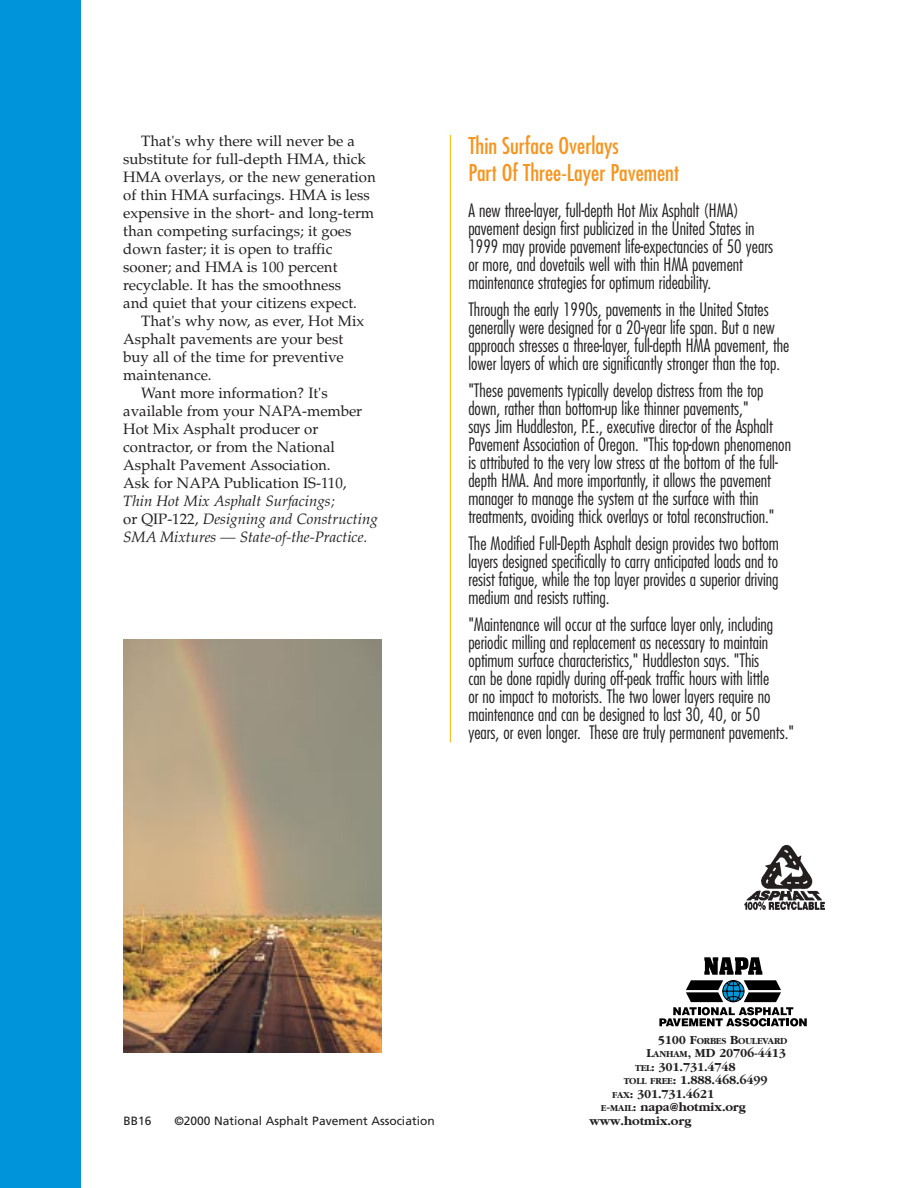
<style>
.page{position:relative;width:918px;height:1188px;background:#fff}
.page>*{position:absolute;margin:0;border:0;box-sizing:border-box;transform-origin:0 0}
.t1{font:condensed 22.5px/27px "Futura";color:#f7941e}
.t2{font:300 condensed 18px/18px "Futura";color:#231f1f}
.t3{font:15px/18px "Palatino";color:#231f1f}
.t4{font:italic 15px/18px "Palatino";color:#231f1f}
.t5{font:700 12.75px "Garamond";letter-spacing:-.01em;color:#231f1f}
.t6{font:12px "Frutiger";color:#231f1f}
.t7{font:700 9.6px "Garamond";letter-spacing:-.015em;color:#231f1f}
.s1{font-style:normal}
.s2{font-size:12.75px}
.s3{font-size:9.6px}
</style>
<div class="page">
<svg style="left:659px;top:957px;width:148px;height:69px"></svg>
<div style="left:0;top:0;width:81px;height:1188px;background:#0094da"></div>
<img style="left:744px;top:845px;width:81px;height:65px">
<img style="left:123px;top:639px;width:258px;height:414px">
<hr style="left:450px;top:135px;width:1px;height:607px;background:#fdb812">
<p class="t3" style="left:123px;top:134px;width:254px;text-indent:18px">That's why there will never be a substitute for full-depth HMA, thick HMA overlays, or the new generation of thin HMA surfacings. HMA is less expensive in the short- and long-term than competing surfacings; it goes down faster; it is open to traffic sooner; and HMA is 100 percent recyclable. It has the smoothness<br>and quiet that your citizens expect.</p>
<p class="t3" style="left:141px;top:314px;width:225px">That's why now, as ever, Hot Mix</p>
<p class="t3" style="left:123px;top:332px;width:222px">Asphalt pavements are your best</p>
<p class="t3" style="left:123px;top:350px;width:222px">buy all of the time for preventive</p>
<p class="t3" style="left:123px;top:368px;width:90px">maintenance.</p>
<p class="t3" style="left:141px;top:386px;width:188px">Want more information? It's</p>
<p class="t3" style="left:123px;top:404px;width:241px">available from your NAPA-member</p>
<p class="t3" style="left:123px;top:422px;width:197px">Hot Mix Asphalt producer or</p>
<p class="t3" style="left:123px;top:440px;width:213px">contractor, or from the National</p>
<p class="t3" style="left:123px;top:458px;width:209px">Asphalt Pavement Association.</p>
<p class="t3" style="left:123px;top:476px;width:225px">Ask for NAPA Publication IS-110,</p>
<p class="t4" style="left:123px;top:494px;width:256px">Thin Hot Mix Asphalt Surfacings;<br><span class="s1">or QIP-122,</span> Designing and Constructing<br>SMA Mixtures — State-of-the-Practice.</p>
<p class="t1" style="left:468px;top:134px;width:212px">Thin Surface Overlays<br>Part Of Three-Layer Pavement</p>
<p class="t2" style="left:468px;top:203px;width:306px">A new three-layer, full-depth Hot Mix Asphalt (HMA) pavement design first publicized in the United States in 1999 may provide pavement life-expectancies of 50 years or more, and dovetails well with thin HMA pavement maintenance strategies for optimum rideability.</p>
<p class="t2" style="left:468px;top:302px;width:322px">Through the early 1990s, pavements in the United States generally were designed for a 20-year life span. But a new approach stresses a three-layer, full-depth HMA pavement, the lower layers of which are significantly stronger than the top.</p>
<p class="t2" style="left:468px;top:383px;width:324px">"These pavements typically develop distress from the top down, rather than bottom-up like thinner pavements,"<br>says Jim Huddleston, P.E., executive director of the Asphalt Pavement Association of Oregon. "This top-down phenomenon is attributed to the very low stress at the bottom of the full&shy;depth HMA. And more importantly, it allows the pavement manager to manage the system at the surface with thin treatments, avoiding thick overlays or total reconstruction."</p>
<p class="t2" style="left:468px;top:536px;width:312px;text-align:justify">The Modified Full-Depth Asphalt design provides two bottom layers designed specifically to carry anticipated loads and to resist fatigue, while the top layer provides a superior driving medium and resists rutting.</p>
<p class="t2" style="left:468px;top:617px;width:327px">"Maintenance will occur at the surface layer only, including periodic milling and replacement as necessary to maintain optimum surface characteristics," Huddleston says. "This<br>can be done rapidly during off-peak traffic hours with little<br>or no impact to motorists. The two lower layers require no maintenance and can be designed to last 30, 40, or 50 years, or even longer. These are truly permanent pavements."</p>
<p class="t6" style="left:123px;top:1116px;width:30px">BB16</p>
<p class="t6" style="left:174px;top:1116px;width:262px">©2000 National Asphalt Pavement Association</p>
<p class="t7" style="left:658px;top:1037px;width:131px"><span class="s2">5100 F</span>ORBES <span class="s2">B</span>OULEVARD</p>
<p class="t5" style="left:646px;top:1048px;width:141px">L<span class="s3">ANHAM</span>, MD 20706-4413</p>
<p class="t5" style="left:635px;top:1062px;width:102px"><span class="s3">TEL</span>: 301.731.4748</p>
<p class="t5" style="left:624px;top:1075px;width:146px"><span class="s3">TOLL FREE</span>: 1.888.468.6499</p>
<p class="t5" style="left:612px;top:1089px;width:103px"><span class="s3">FAX</span>: 301.731.4621</p>
<p class="t5" style="left:601px;top:1102px;width:146px"><span class="s3">E</span>-<span class="s3">MAIL</span>: napa@hotmix.org</p>
<p class="t5" style="left:590px;top:1116px;width:103px">www.hotmix.org</p>
</div>
